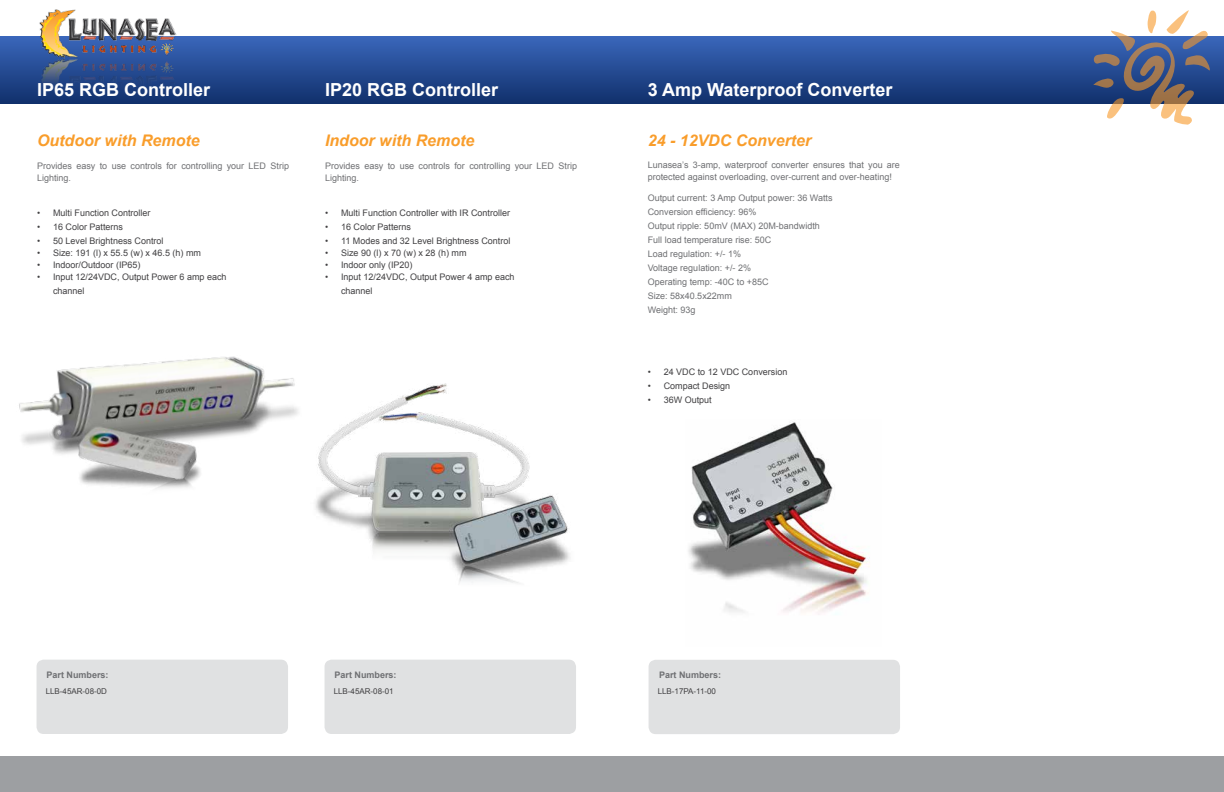
<style>
.page{position:relative;width:1224px;height:792px;background:#fff}
.page>*{position:absolute;margin:0;border:0;box-sizing:border-box;transform-origin:0 0}
.t1{font:700 18px "Arial";color:#fff}
.t2{font:italic 700 16px "Arial";color:#f99d2b}
.t3{font:9px/14px "Arial";color:#6f7073}
.t4{font:9px/14px "Arial";color:#414042}
.t5{font:700 9px "Arial";color:#6f7073}
.t6{font:8px "Arial";color:#414042}
</style>
<div class="page">
<div style="left:612px;top:756px;width:612px;height:36px;background:#9d9fa2"></div>
<div style="left:612px;top:36px;width:612px;height:68px;background:linear-gradient(to bottom,#3a67bb,#11316c)"></div>
<svg style="left:1092px;top:10px;width:119px;height:115px"></svg>
<div style="left:0;top:756px;width:612px;height:36px;background:#9d9fa2"></div>
<div style="left:0;top:36px;width:612px;height:68px;background:linear-gradient(to bottom,#3a67bb,#11316c)"></div>
<img style="left:36px;top:9px;width:144px;height:88px">
<div style="left:37px;top:660px;width:251px;height:74px;background:#e0e1e2;border-radius:7px"></div>
<img style="left:19px;top:356px;width:280px;height:133px">
<div style="left:325px;top:660px;width:251px;height:74px;background:#e0e1e2;border-radius:7px"></div>
<img style="left:315px;top:383px;width:255px;height:200px">
<div style="left:649px;top:660px;width:251px;height:74px;background:#e0e1e2;border-radius:7px"></div>
<img style="left:688px;top:422px;width:182px;height:193px">
<h1 class="t1" style="left:37px;top:78px;width:175px">IP65 RGB Controller</h1>
<h2 class="t2" style="left:37px;top:130px;width:164px">Outdoor with Remote</h2>
<p class="t3" style="left:37px;top:160px;width:254px;line-height:12px">Provides easy to use controls for controlling your LED Strip<br>Lighting.</p>
<p class="t4" style="left:37px;top:205px;width:115px">• Multi Function Controller</p>
<p class="t4" style="left:37px;top:219px;width:88px">• 16 Color Patterns</p>
<p class="t4" style="left:37px;top:233px;width:128px">• 50 Level Brightness Control</p>
<p class="t4" style="left:37px;top:245px;width:166px">• Size: 191 (l) x 55.5 (w) x 46.5 (h) mm</p>
<p class="t4" style="left:37px;top:257px;width:105px">• Indoor/Outdoor (IP65)</p>
<p class="t4" style="left:53px;top:269px;width:175px;text-indent:-16px">• Input 12/24VDC, Output Power 6 amp each channel</p>
<h1 class="t1" style="left:325px;top:78px;width:175px">IP20 RGB Controller</h1>
<h2 class="t2" style="left:325px;top:130px;width:151px">Indoor with Remote</h2>
<p class="t3" style="left:325px;top:160px;width:254px;line-height:12px">Provides easy to use controls for controlling your LED Strip<br>Lighting.</p>
<p class="t4" style="left:325px;top:205px;width:187px">• Multi Function Controller with IR Controller</p>
<p class="t4" style="left:325px;top:219px;width:88px">• 16 Color Patterns</p>
<p class="t4" style="left:325px;top:233px;width:187px">• 11 Modes and 32 Level Brightness Control</p>
<p class="t4" style="left:325px;top:245px;width:143px">• Size 90 (l) x 70 (w) x 28 (h) mm</p>
<p class="t4" style="left:325px;top:257px;width:89px">• Indoor only (IP20)</p>
<p class="t4" style="left:341px;top:269px;width:175px;text-indent:-16px">• Input 12/24VDC, Output Power 4 amp each channel</p>
<h1 class="t1" style="left:648px;top:78px;width:246px">3 Amp Waterproof Converter</h1>
<h2 class="t2" style="left:648px;top:130px;width:165px">24 - 12VDC Converter</h2>
<p class="t3" style="left:648px;top:159px;width:253px;line-height:12px">Lunasea’s 3-amp, waterproof converter ensures that you are protected against overloading, over-current and over-heating!</p>
<p class="t3" style="left:648px;top:191px;width:186px">Output current: 3 Amp Output power: 36 Watts<br>Conversion efficiency: 96%<br>Output ripple: 50mV (MAX) 20M-bandwidth<br>Full load temperature rise: 50C<br>Load regulation: +/- 1%<br>Voltage regulation: +/- 2%<br>Operating temp: -40C to +85C<br>Size: 58x40.5x22mm<br>Weight: 93g</p>
<p class="t4" style="left:648px;top:365px;width:141px">• 24 VDC to 12 VDC Conversion</p>
<p class="t4" style="left:648px;top:379px;width:84px">• Compact Design</p>
<p class="t4" style="left:648px;top:393px;width:66px">• 36W Output</p>
<p class="t5" style="left:47px;top:669px;width:64px">Part Numbers:</p>
<p class="t6" style="left:46px;top:686px;width:63px">LLB-45AR-08-0D</p>
<p class="t5" style="left:335px;top:669px;width:64px">Part Numbers:</p>
<p class="t6" style="left:334px;top:686px;width:62px">LLB-45AR-08-01</p>
<p class="t5" style="left:659px;top:669px;width:64px">Part Numbers:</p>
<p class="t6" style="left:658px;top:686px;width:60px">LLB-17PA-11-00</p>
</div>
